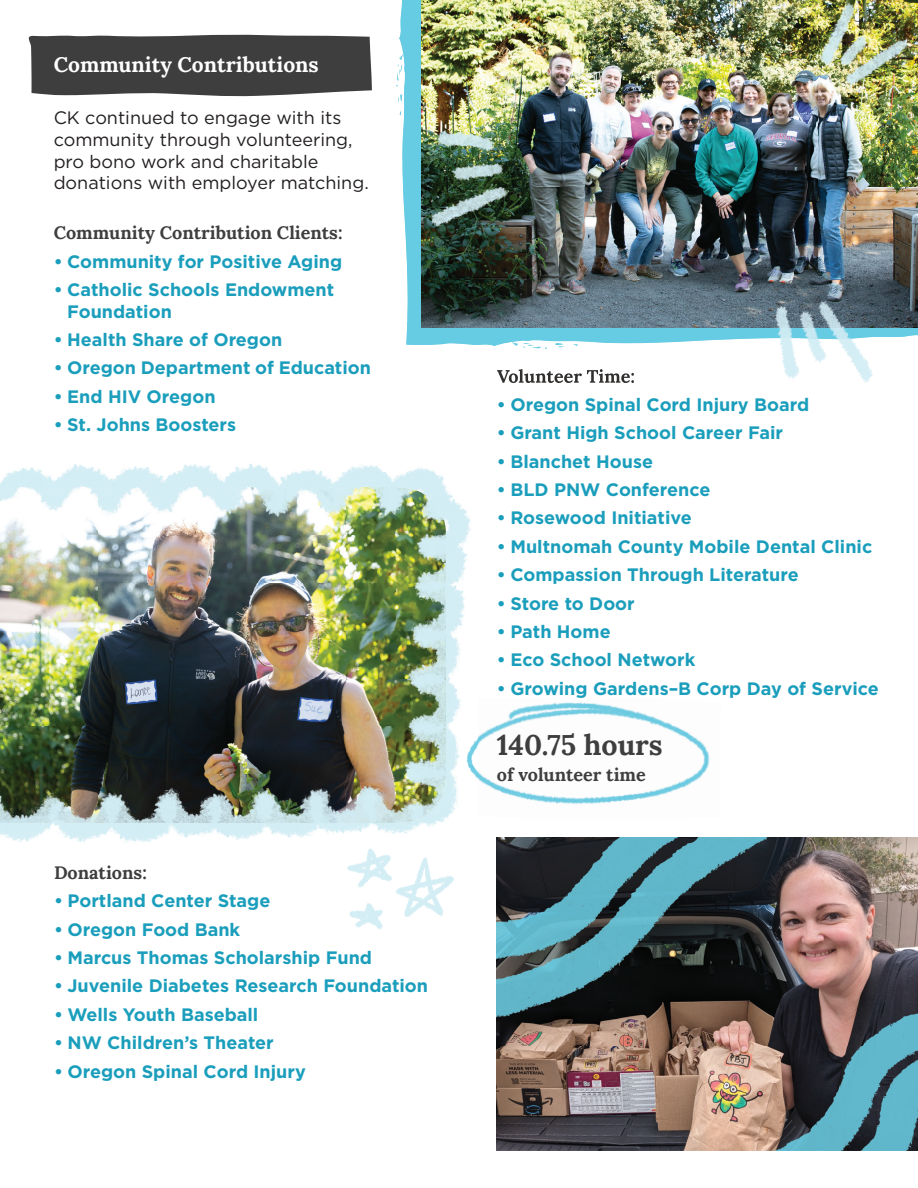
<style>
.page{position:relative;width:918px;height:1188px;background:#fff}
.page>*{position:absolute;margin:0;border:0;box-sizing:border-box;transform-origin:0 0}
.t1{font:28.5px "Lora";color:#3e3e3f}
.t2{font:21px "Lora";color:#fff}
.t3{font:700 18px/21.6px "Gotham";color:#1a9ebc}
.t4{font:18px/21.6px "Gotham";color:#231f20}
.t5{font:18px "Lora";color:#3e3e3f}
</style>
<div class="page">
<img style="left:479px;top:702px;width:231px;height:103px">
<svg style="left:396px;top:0;width:27px;height:345px"></svg>
<img style="left:422px;top:0;width:1px;height:328px">
<img style="left:781px;top:346px;width:92px;height:37px">
<img style="left:423px;top:0;width:495px;height:346px">
<svg style="left:511px;top:342px;width:36px;height:7px"></svg>
<svg style="left:554px;top:343px;width:11px;height:5px"></svg>
<img style="left:497px;top:369px;width:137px;height:14px">
<img style="left:478px;top:699px;width:1px;height:117px">
<img style="left:0;top:463px;width:451px;height:31px">
<img style="left:446px;top:494px;width:25px;height:49px">
<img style="left:425px;top:543px;width:42px;height:373px">
<img style="left:0;top:823px;width:425px;height:106px">
<img style="left:0;top:488px;width:446px;height:335px">
<img style="left:452px;top:685px;width:15px;height:129px">
<img style="left:457px;top:699px;width:21px;height:117px">
<svg style="left:28px;top:34px;width:344px;height:63px;background:#4e4e4f"></svg>
<img style="left:497px;top:837px;width:421px;height:314px">
<p class="t2" style="left:54px;top:49px;width:267px">Community Contributions</p>
<p class="t4" style="left:54px;top:107px;width:317px">CK continued to engage with its community through volunteering, pro bono work and charitable donations with employer matching.</p>
<p class="t5" style="left:54px;top:219px;width:290px">Community Contribution Clients:</p>
<p class="t3" style="left:54px;top:250px;width:290px">• Community for Positive Aging</p>
<p class="t3" style="left:67px;top:279px;width:269px;text-indent:-14px">• Catholic Schools Endowment<br>Foundation</p>
<p class="t3" style="left:54px;top:329px;width:230px">• Health Share of Oregon</p>
<p class="t3" style="left:54px;top:357px;width:319px">• Oregon Department of Education</p>
<p class="t3" style="left:54px;top:385px;width:163px">• End HIV Oregon</p>
<p class="t3" style="left:54px;top:414px;width:184px">• St. Johns Boosters</p>
<p class="t5" style="left:54px;top:859px;width:94px">Donations:</p>
<p class="t3" style="left:54px;top:890px;width:218px">• Portland Center Stage</p>
<p class="t3" style="left:54px;top:918px;width:188px">• Oregon Food Bank</p>
<p class="t3" style="left:54px;top:947px;width:320px">• Marcus Thomas Scholarship Fund</p>
<p class="t3" style="left:54px;top:975px;width:376px">• Juvenile Diabetes Research Foundation</p>
<p class="t3" style="left:54px;top:1004px;width:206px">• Wells Youth Baseball</p>
<p class="t3" style="left:54px;top:1032px;width:221px">• NW Children’s Theater</p>
<p class="t3" style="left:54px;top:1060px;width:253px">• Oregon Spinal Cord Injury</p>
<p class="t3" style="left:497px;top:394px;width:314px">• Oregon Spinal Cord Injury Board</p>
<p class="t3" style="left:497px;top:422px;width:288px">• Grant High School Career Fair</p>
<p class="t3" style="left:497px;top:450px;width:158px">• Blanchet House</p>
<p class="t3" style="left:497px;top:479px;width:215px">• BLD PNW Conference</p>
<p class="t3" style="left:497px;top:507px;width:196px">• Rosewood Initiative</p>
<p class="t3" style="left:497px;top:536px;width:377px">• Multnomah County Mobile Dental Clinic</p>
<p class="t3" style="left:497px;top:564px;width:303px">• Compassion Through Literature</p>
<p class="t3" style="left:497px;top:592px;width:139px">• Store to Door</p>
<p class="t3" style="left:497px;top:621px;width:115px">• Path Home</p>
<p class="t3" style="left:497px;top:649px;width:200px">• Eco School Network</p>
<p class="t3" style="left:497px;top:677px;width:383px">• Growing Gardens–B Corp Day of Service</p>
<h1 class="t1" style="left:497px;top:723px;width:167px">140.75 hours</h1>
<p class="t5" style="left:497px;top:760px;width:150px">of volunteer time</p>
</div>
